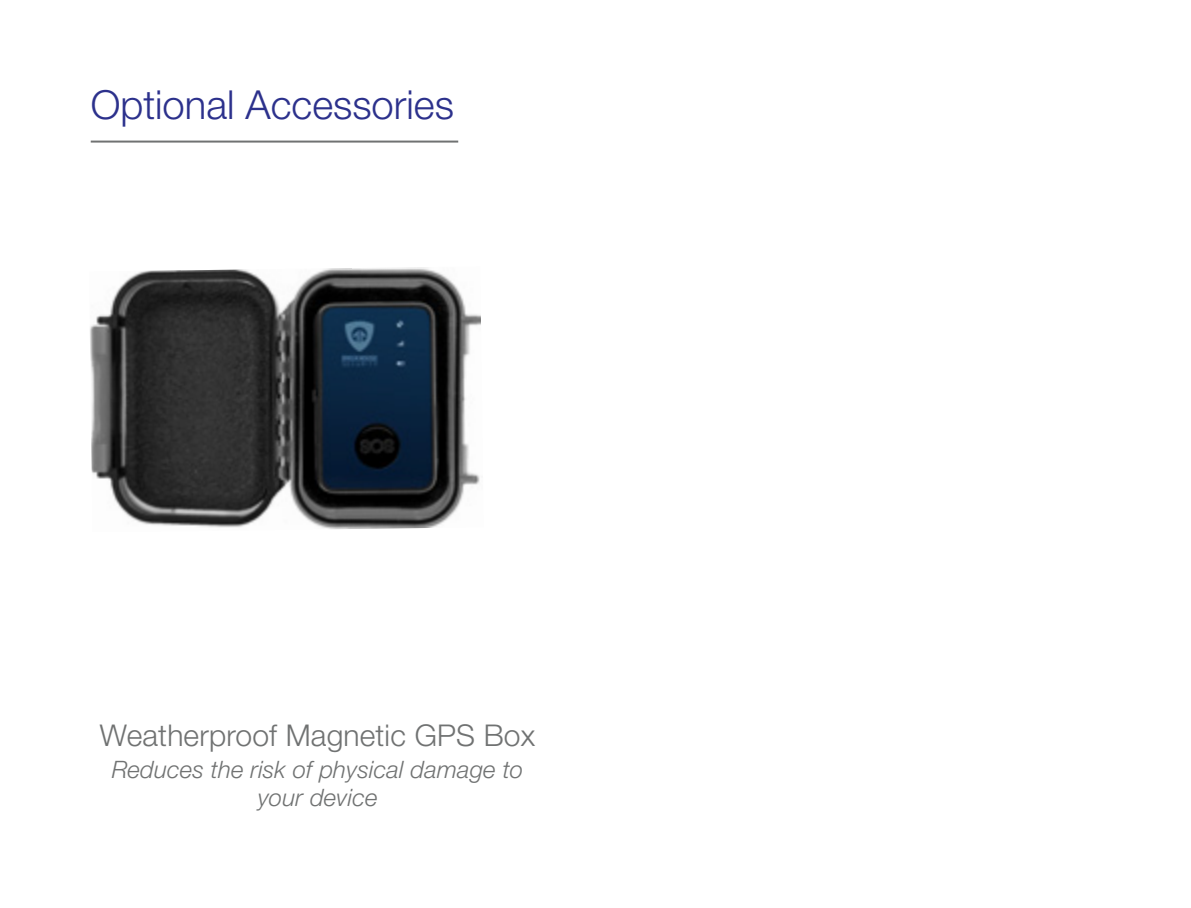
<style>
.page{position:relative;width:1191px;height:908px;background:#fff}
.page>*{position:absolute;margin:0;border:0;box-sizing:border-box;transform-origin:0 0}
.t1{font:300 40px "Helvetica Neue LT Std";color:#2c318c}
.t2{font:300 30px "Helvetica Neue LT Std";letter-spacing:.005em;color:#707272}
.t3{font:italic 300 24px/28px "Helvetica Neue LT Std";letter-spacing:.005em;color:#707272;text-align:center}
</style>
<div class="page">
<img style="left:90px;top:267px;width:391px;height:262px">
<hr style="left:91px;top:140px;width:367px;height:2px;background:#707272">
<h1 class="t1" style="left:91px;top:81px;width:365px">Optional Accessories</h1>
<p class="t2" style="left:100px;top:716px;width:437px">Weatherproof Magnetic GPS Box</p>
<p class="t3" style="left:112px;top:754px;width:413px">Reduces the risk of physical damage to your device</p>
</div>
